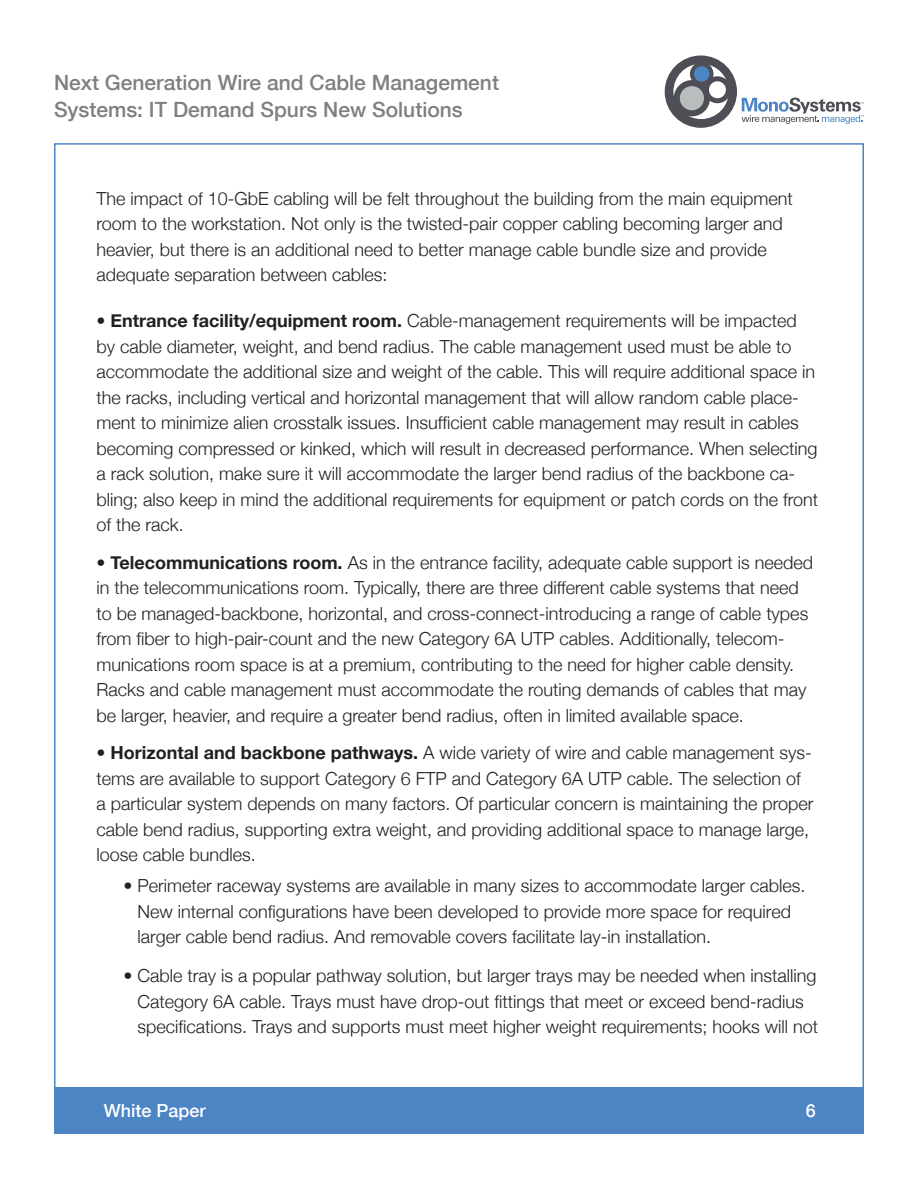
<style>
.page{position:relative;width:918px;height:1188px;background:#fff}
.page>*{position:absolute;margin:0;border:0;box-sizing:border-box;transform-origin:0 0}
.t1{font:500 21px/27px "Helvetica Neue";color:#7d7f82}
.Subhead{font:300 18px/25.5px "Helvetica Neue";color:#231f20}
.Text{font:300 18px/25.5px "Helvetica Neue";color:#231f20}
.t2{font:500 18px "Helvetica Neue";color:#fff}
.s1{font-weight:700}
</style>
<div class="page">
<div style="left:665px;top:56px;width:72px;height:72px;background:#4e4e56;border-radius:50%"></div>
<svg style="left:673px;top:64px;width:56px;height:55px"></svg>
<div style="left:692px;top:64px;width:19px;height:20px;background:#4d84c4;border-radius:50%"></div>
<div style="left:690px;top:62px;width:23px;height:24px;border:4px solid #4e4e56;border-radius:50%"></div>
<div style="left:677px;top:83px;width:30px;height:30px;background:#babdbe;border-radius:50%"></div>
<div style="left:674px;top:80px;width:36px;height:36px;border:6px solid #4e4e56;border-radius:50%"></div>
<div style="left:706px;top:79px;width:22px;height:22px;background:#fff;border-radius:50%"></div>
<div style="left:704px;top:76px;width:27px;height:27px;border:5px solid #4e4e56;border-radius:50%"></div>
<svg style="left:742px;top:98px;width:122px;height:26px"></svg>
<div style="left:54px;top:1088px;width:810px;height:46px;background:#4d84c4"></div>
<p class="t1" style="left:54px;top:69px;width:447px">Next Generation Wire and Cable Management<br>Systems: IT Demand Spurs New Solutions</p>
<p class="Text" style="left:96px;top:185px;width:698px">The impact of 10-GbE cabling will be felt throughout the building from the main equipment room to the workstation. Not only is the twisted-pair copper cabling becoming larger and heavier, but there is an additional need to better manage cable bundle size and provide adequate separation between cables:</p>
<p class="Subhead" style="left:96px;top:308px;width:723px"><span class="s1">• Entrance facility/equipment room.</span> Cable-management requirements will be impacted by cable diameter, weight, and bend radius. The cable management used must be able to accommodate the additional size and weight of the cable. This will require additional space in the racks, including vertical and horizontal management that will allow random cable place&shy;ment to minimize alien crosstalk issues. Insufficient cable management may result in cables becoming compressed or kinked, which will result in decreased performance. When selecting a rack solution, make sure it will accommodate the larger bend radius of the backbone ca&shy;bling; also keep in mind the additional requirements for equipment or patch cords on the front of the rack.</p>
<p class="Subhead" style="left:96px;top:549px;width:718px"><span class="s1">• Telecommunications room.</span> As in the entrance facility, adequate cable support is needed in the telecommunications room. Typically, there are three different cable systems that need to be managed-backbone, horizontal, and cross-connect-introducing a range of cable types from fiber to high-pair-count and the new Category 6A UTP cables. Additionally, telecom&shy;munications room space is at a premium, contributing to the need for higher cable density.<br>Racks and cable management must accommodate the routing demands of cables that may be larger, heavier, and require a greater bend radius, often in limited available space.</p>
<p class="Subhead" style="left:96px;top:740px;width:719px"><span class="s1">• Horizontal and backbone pathways.</span> A wide variety of wire and cable management sys&shy;tems are available to support Category 6 FTP and Category 6A UTP cable. The selection of a particular system depends on many factors. Of particular concern is maintaining the proper cable bend radius, supporting extra weight, and providing additional space to manage large, loose cable bundles.</p>
<p class="Text" style="left:137px;top:873px;width:670px;text-indent:-14px">• Perimeter raceway systems are available in many sizes to accommodate larger cables.<br>New internal configurations have been developed to provide more space for required larger cable bend radius. And removable covers facilitate lay-in installation.</p>
<p class="Text" style="left:137px;top:963px;width:682px;text-indent:-14px">• Cable tray is a popular pathway solution, but larger trays may be needed when installing<br>Category 6A cable. Trays must have drop-out fittings that meet or exceed bend-radius specifications. Trays and supports must meet higher weight requirements; hooks will not</p>
<p class="t2" style="left:104px;top:1100px;width:104px">White Paper</p>
<p class="t2" style="left:806px;top:1100px;width:12px">6</p>
</div>
